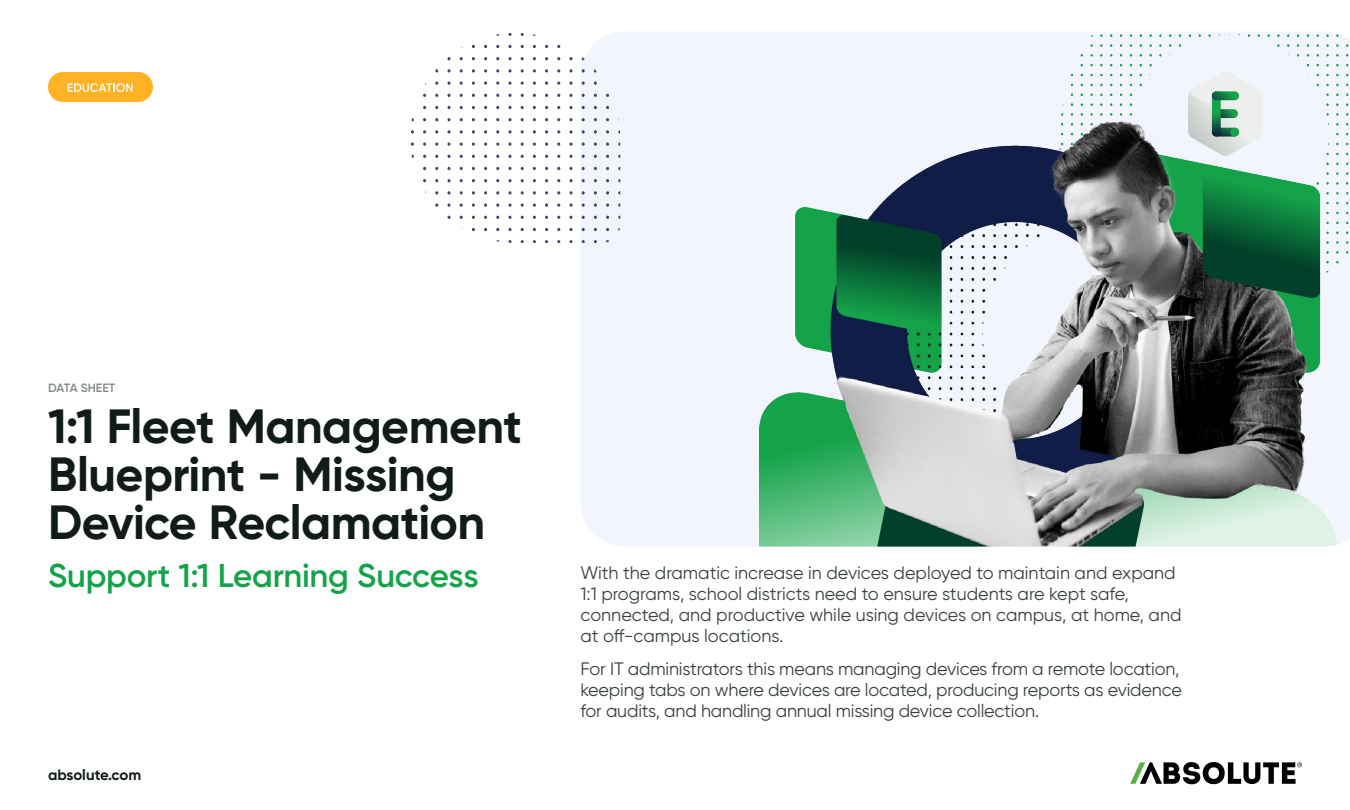
<style>
.page{position:relative;width:1350px;height:810px;background:#fff}
.page>*{position:absolute;margin:0;border:0;box-sizing:border-box;transform-origin:0 0}
.t1{font:700 48px/48px "Gilroy";letter-spacing:-.01em;color:#111c18}
.t2{font:600 33px "Gilroy";letter-spacing:-.01em;color:#15a34a}
.t3{font:18px/21px "Gilroy";letter-spacing:-.01em;color:#39423e}
.t4{font:700 15px "Gilroy";color:#111c18}
.t5{font:600 12px "Gilroy";letter-spacing:.005em;color:#808784}
</style>
<div class="page">
<img style="left:581px;top:32px;width:769px;height:515px">
<svg style="left:1188px;top:72px;width:75px;height:84px"></svg>
<svg style="left:1212px;top:128px;width:27px;height:9px"></svg>
<svg style="left:1212px;top:109px;width:26px;height:9px"></svg>
<svg style="left:1212px;top:91px;width:9px;height:46px"></svg>
<svg style="left:1212px;top:91px;width:27px;height:9px"></svg>
<div style="left:1230px;top:128px;width:9px;height:9px;background:#15a34a;border-radius:50%"></div>
<div style="left:48px;top:72px;width:105px;height:30px;background:#ffb224;border-radius:15px"></div>
<svg style="left:68px;top:83px;width:65px;height:9px"></svg>
<svg style="left:410px;top:32px;width:218px;height:212px"></svg>
<svg style="left:1130px;top:762px;width:172px;height:22px"></svg>
<p class="t5" style="left:48px;top:380px;width:69px">DATA SHEET</p>
<h1 class="t1" style="left:48px;top:402px;width:475px">1:1 Fleet Management<br>Blueprint - Missing<br>Device Reclamation</h1>
<h2 class="t2" style="left:48px;top:555px;width:432px">Support 1:1 Learning Success</h2>
<p class="t4" style="left:48px;top:765px;width:95px">absolute.com</p>
<p class="t3" style="left:580px;top:562px;width:602px">With the dramatic increase in devices deployed to maintain and expand 1:1 programs, school districts need to ensure students are kept safe, connected, and productive while using devices on campus, at home, and at off-campus locations.</p>
<p class="t3" style="left:580px;top:658px;width:603px">For IT administrators this means managing devices from a remote location, keeping tabs on where devices are located, producing reports as evidence for audits, and handling annual missing device collection.</p>
</div>
